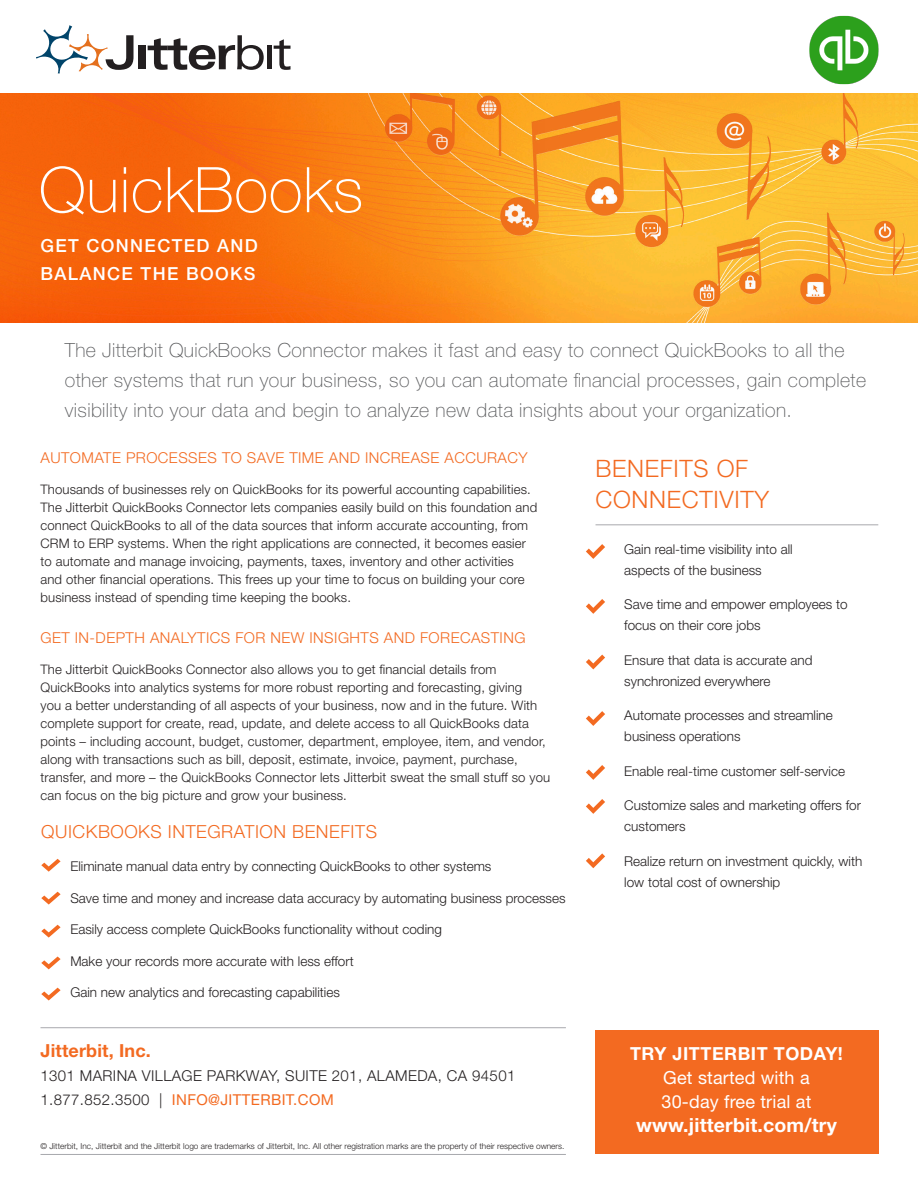
<style>
.page{position:relative;width:918px;height:1188px;background:#fff}
.page>*{position:absolute;margin:0;border:0;box-sizing:border-box;transform-origin:0 0}
.t1{font:100 63px "Helvetica Neue LT Std";letter-spacing:.01em;color:#fff}
.SIDE_BAR_COPY{font:300 24px/31.5px "Helvetica Neue LT Std";letter-spacing:.03em;color:#f36a21}
.t2{font:100 19.5px/30px "Helvetica Neue LT Std";letter-spacing:.02em;color:#57585a}
.t3{font:700 19.5px "Helvetica Neue LT Std";letter-spacing:.01em;color:#fff}
.t4{font:18px/24px "Helvetica Neue LT Std";letter-spacing:.01em;color:#fff;text-align:center}
.t5{font:500 18px/28.5px "Helvetica Neue LT Std";letter-spacing:.075em;color:#fff}
.SIDE_BAR_COPY-2{font:300 18px "Helvetica Neue LT Std";letter-spacing:.03em;color:#f36a21}
.t6{font:700 18px "Helvetica Neue LT Std";letter-spacing:.01em;color:#f36a21}
.body_copy{font:300 15px "Helvetica Neue LT Std";letter-spacing:.03em;color:#f36a21}
.t7{font:300 15px/24px "Helvetica Neue LT Std";letter-spacing:.025em;color:#231f20}
.body_copy-2{font:300 13.5px/21px "Helvetica Neue LT Std";color:#231f20}
.body_copy-3{font:300 13.2px/18px "Helvetica Neue LT Std";letter-spacing:.01em;color:#231f20}
.t8{font:300 8.25px "Helvetica Neue LT Std";letter-spacing:.005em;color:#231f20}
.s1{font-weight:400;color:#f36a21}
.s2{font-weight:700}
</style>
<div class="page">
<img style="left:544px;top:93px;width:374px;height:230px">
<svg style="left:0;top:93px;width:544px;height:230px;background:#f77612"></svg>
<div style="left:138px;top:46px;width:7px;height:23px;background:#231f20"></div>
<svg style="left:148px;top:35px;width:116px;height:35px"></svg>
<hr style="left:267px;top:46px;width:4px;height:23px;background:#231f20">
<svg style="left:274px;top:39px;width:17px;height:31px"></svg>
<svg style="left:36px;top:25px;width:98px;height:48px"></svg>
<hr style="left:40px;top:1027px;width:526px;height:1px;background:#a8a9ad">
<hr style="left:40px;top:1154px;width:526px;height:1px;background:#a8a9ad">
<div style="left:595px;top:1030px;width:283px;height:124px;background:#f36a21"></div>
<svg style="left:586px;top:544px;width:19px;height:15px"></svg>
<svg style="left:586px;top:765px;width:19px;height:15px"></svg>
<svg style="left:586px;top:655px;width:19px;height:14px"></svg>
<svg style="left:586px;top:853px;width:19px;height:15px"></svg>
<svg style="left:586px;top:599px;width:19px;height:15px"></svg>
<svg style="left:586px;top:799px;width:19px;height:15px"></svg>
<svg style="left:586px;top:711px;width:19px;height:15px"></svg>
<hr style="left:596px;top:525px;width:282px;height:1px;background:#a8a9ad">
<svg style="left:41px;top:859px;width:20px;height:13px"></svg>
<svg style="left:41px;top:892px;width:20px;height:13px"></svg>
<svg style="left:41px;top:925px;width:20px;height:13px"></svg>
<svg style="left:41px;top:957px;width:20px;height:12px"></svg>
<svg style="left:41px;top:988px;width:20px;height:13px"></svg>
<img style="left:809px;top:15px;width:70px;height:70px">
<p class="t1" style="left:39px;top:154px;width:326px">QuickBooks</p>
<p class="t5" style="left:40px;top:231px;width:219px">GET CONNECTED AND<br>BALANCE THE BOOKS</p>
<p class="t2" style="left:65px;top:335px;width:803px">The Jitterbit QuickBooks Connector makes it fast and easy to connect QuickBooks to all the other systems that run your business, so you can automate financial processes, gain complete visibility into your data and begin to analyze new data insights about your organization.</p>
<p class="body_copy" style="left:40px;top:448px;width:489px">AUTOMATE PROCESSES TO SAVE TIME AND INCREASE ACCURACY</p>
<p class="body_copy-3" style="left:40px;top:480px;width:498px">Thousands of businesses rely on QuickBooks for its powerful accounting capabilities.<br>The Jitterbit QuickBooks Connector lets companies easily build on this foundation and connect QuickBooks to all of the data sources that inform accurate accounting, from CRM to ERP systems. When the right applications are connected, it becomes easier to automate and manage invoicing, payments, taxes, inventory and other activities and other financial operations. This frees up your time to focus on building your core business instead of spending time keeping the books.</p>
<p class="body_copy" style="left:40px;top:628px;width:487px">GET IN-DEPTH ANALYTICS FOR NEW INSIGHTS AND FORECASTING</p>
<p class="body_copy-3" style="left:40px;top:660px;width:511px">The Jitterbit QuickBooks Connector also allows you to get financial details from QuickBooks into analytics systems for more robust reporting and forecasting, giving<br>you a better understanding of all aspects of your business, now and in the future. With complete support for create, read, update, and delete access to all QuickBooks data points – including account, budget, customer, department, employee, item, and vendor, along with transactions such as bill, deposit, estimate, invoice, payment, purchase, transfer, and more – the QuickBooks Connector lets Jitterbit sweat the small stuff so you can focus on the big picture and grow your business.</p>
<p class="SIDE_BAR_COPY-2" style="left:41px;top:821px;width:337px">QUICKBOOKS INTEGRATION BENEFITS</p>
<p class="body_copy-2" style="left:70px;top:856px;width:423px">Eliminate manual data entry by connecting QuickBooks to other systems</p>
<p class="body_copy-2" style="left:70px;top:887px;width:497px">Save time and money and increase data accuracy by automating business processes</p>
<p class="body_copy-2" style="left:70px;top:919px;width:373px">Easily access complete QuickBooks functionality without coding</p>
<p class="body_copy-2" style="left:70px;top:950px;width:285px">Make your records more accurate with less effort</p>
<p class="body_copy-2" style="left:70px;top:982px;width:271px">Gain new analytics and forecasting capabilities</p>
<p class="t6" style="left:40px;top:1039px;width:112px">Jitterbit, Inc.</p>
<p class="t7" style="left:40px;top:1063px;width:476px">1301 MARINA VILLAGE PARKWAY, SUITE 201, ALAMEDA, CA 94501<br>1.877.852.3500 | <span class="s1">INFO@JITTERBIT.COM</span></p>
<p class="t8" style="left:40px;top:1141px;width:526px">© Jitterbit, Inc, Jitterbit and the Jitterbit logo are trademarks of Jitterbit, Inc. All other registration marks are the property of their respective owners.</p>
<p class="SIDE_BAR_COPY" style="left:596px;top:452px;width:175px">BENEFITS OF<br>CONNECTIVITY</p>
<p class="body_copy-2" style="left:624px;top:538px;width:170px">Gain real-time visibility into all aspects of the business</p>
<p class="body_copy-2" style="left:624px;top:594px;width:225px">Save time and empower employees to focus on their core jobs</p>
<p class="body_copy-2" style="left:624px;top:649px;width:190px">Ensure that data is accurate and synchronized everywhere</p>
<p class="body_copy-2" style="left:624px;top:705px;width:210px">Automate processes and streamline business operations</p>
<p class="body_copy-2" style="left:624px;top:760px;width:222px">Enable real-time customer self-service</p>
<p class="body_copy-2" style="left:624px;top:795px;width:238px">Customize sales and marketing offers for customers</p>
<p class="body_copy-2" style="left:624px;top:850px;width:240px">Realize return on investment quickly, with low total cost of ownership</p>
<p class="t4" style="left:630px;top:1041px;width:214px"><span class="s2">TRY JITTERBIT TODAY!<br></span>Get started with a<br>30-day free trial at</p>
<p class="t3" style="left:636px;top:1113px;width:202px">www.jitterbit.com/try</p>
</div>
